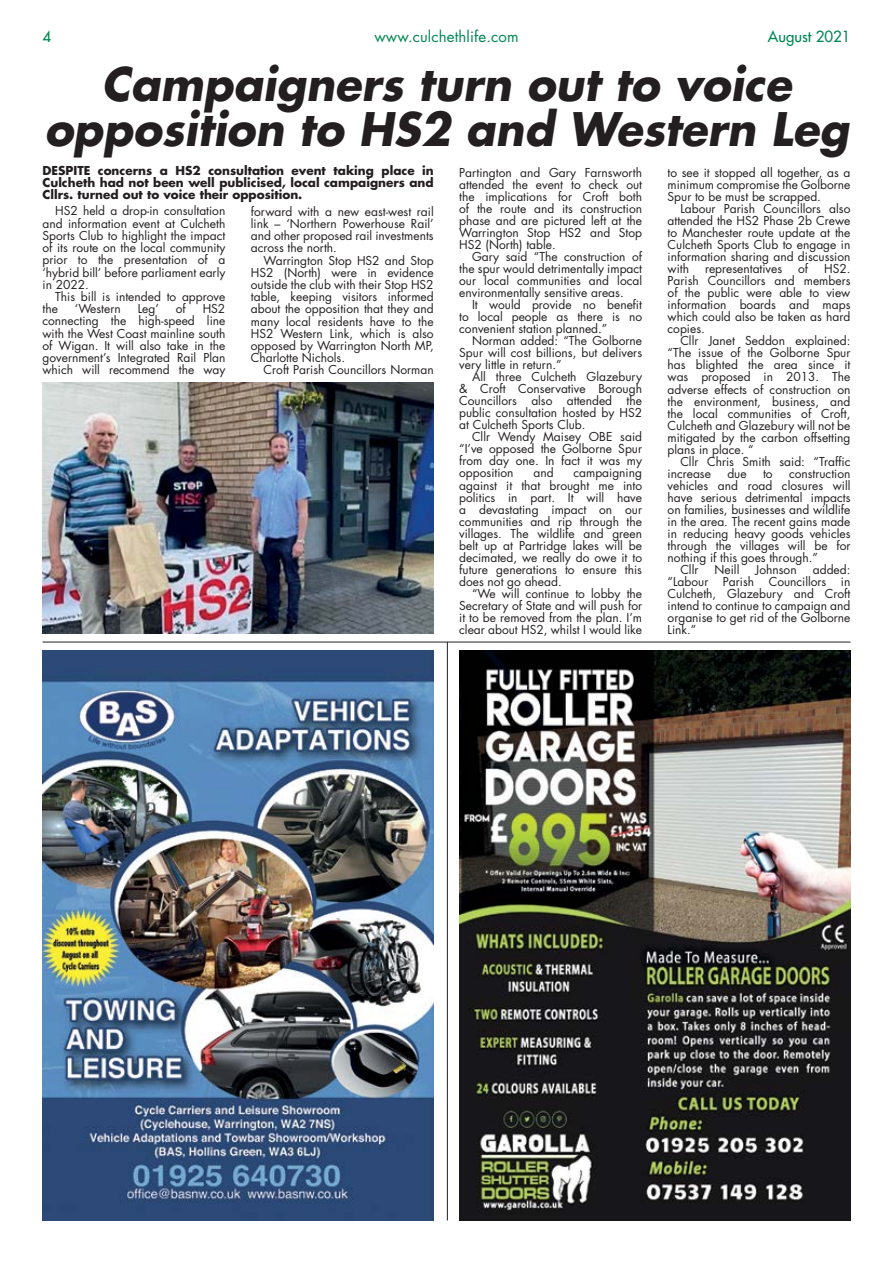
<style>
.page{position:relative;width:893px;height:1263px;background:#fff}
.page>*{position:absolute;margin:0;border:0;box-sizing:border-box;transform-origin:0 0}
.t1{font:italic 700 45px/45px "Futura Std";color:#231f20;text-align:center}
.t2{font:15px "Futura Std";letter-spacing:.01em;color:#008752}
.t3{font:500 15px "Futura Std";color:#008752}
.t4{font:12px/12px "Futura Std";color:#231f20;text-align:justify}
.t5{font:700 12px/12px "Futura Std";color:#231f20;text-align:justify}
</style>
<div class="page">
<img style="left:459px;top:651px;width:391px;height:569px">
<hr style="left:43px;top:642px;width:807px;height:1px;background:#231f20">
<hr style="left:447px;top:642px;width:1px;height:578px;background:#231f20">
<img style="left:43px;top:651px;width:391px;height:569px">
<img style="left:42px;top:382px;width:392px;height:252px">
<p class="t3" style="left:43px;top:27px;width:10px">4</p>
<p class="t2" style="left:374px;top:27px;width:146px">www.culchethlife.com</p>
<p class="t3" style="left:768px;top:27px;width:84px">August 2021</p>
<h1 class="t1" style="left:44px;top:62px;width:806px">Campaigners turn out to voice opposition to HS2 and Western Leg</h1>
<p class="t5" style="left:43px;top:165px;width:393px">DESPITE concerns a HS2 consultation event taking place in Culcheth had not been well publicised, local campaigners and Cllrs. turned out to voice their opposition.</p>
<p class="t4" style="left:43px;top:205px;width:184px;text-indent:13px">HS2 held a drop-in consultation and information event at Culcheth Sports Club to highlight the impact of its route on the local community prior to the presentation of a ‘hybrid bill’ before parliament early in 2022.</p>
<p class="t4" style="left:43px;top:291px;width:184px;text-indent:13px">This bill is intended to approve the</p>
<p class="t4" style="left:459px;top:167px;width:184px">Partington and Gary Farnsworth attended the event to check out the implications for Croft both of the route and its construction phase and are pictured left at the Warrington Stop HS2 and Stop HS2 (North) table.</p>
<p class="t4" style="left:459px;top:251px;width:184px;text-indent:13px">Gary said “The construction of the spur would detrimentally impact our local communities and local environmentally sensitive areas.</p>
<p class="t4" style="left:459px;top:299px;width:184px;text-indent:13px">It would provide no benefit to local people as there is no convenient station planned.”</p>
<p class="t4" style="left:459px;top:335px;width:184px;text-indent:13px">Norman added: “The Golborne Spur will cost billions, but delivers very little in return.”</p>
<p class="t4" style="left:459px;top:371px;width:184px;text-indent:13px">All three Culcheth Glazebury &amp; Croft Conservative Borough Councillors also attended the public consultation hosted by HS2 at Culcheth Sports Club.</p>
<p class="t4" style="left:459px;top:431px;width:184px;text-indent:13px">Cllr Wendy Maisey OBE said “I’ve opposed the Golborne Spur from day one. In fact it was my opposition</p>
<p class="t4" style="left:668px;top:167px;width:184px">to see it stopped all together, as a minimum compromise the Golborne Spur to be must be scrapped.</p>
<p class="t4" style="left:668px;top:203px;width:184px;text-indent:13px">Labour Parish Councillors also attended the HS2 Phase 2b Crewe to Manchester route update at the Culcheth Sports Club to engage in information sharing and discussion with</p>
<p class="t4" style="left:251px;top:205px;width:184px">forward with a new east-west rail link – ‘Northern Powerhouse Rail’ and other proposed rail investments across the north.</p>
<p class="t4" style="left:251px;top:254px;width:184px;text-indent:13px">Warrington Stop HS2 and Stop HS2 (North) were in evidence outside the club with their Stop HS2 table, keeping visitors informed about the opposition that they and many local residents have to the HS2 Western Link, which is also opposed by Warrington North MP, Charlotte Nichols.</p>
<p class="t4" style="left:264px;top:364px;width:172px">Croft Parish Councillors Norman</p>
<p class="t4" style="left:705px;top:263px;width:79px">representatives</p>
<p class="t4" style="left:798px;top:263px;width:12px">of</p>
<p class="t4" style="left:668px;top:263px;width:184px;text-indent:156px">HS2.<br>Parish Councillors and members of the public were able to view information boards and maps which could also be taken as hard copies.</p>
<p class="t4" style="left:668px;top:335px;width:184px;text-indent:13px">Cllr Janet Seddon explained: “The issue of the Golborne Spur has blighted the area since it was proposed in 2013. The adverse effects of construction on the environment, business, and the local communities of Croft, Culcheth and Glazebury will not be mitigated by the carbon offsetting plans in place. “</p>
<p class="t4" style="left:668px;top:455px;width:184px;text-indent:13px">Cllr Chris Smith said: “Traffic increase</p>
<p class="t4" style="left:75px;top:303px;width:47px">‘Western</p>
<p class="t4" style="left:138px;top:303px;width:23px">Leg’</p>
<p class="t4" style="left:176px;top:303px;width:12px">of</p>
<p class="t4" style="left:43px;top:303px;width:184px;text-indent:160px">HS2 connecting the high-speed line with the West Coast mainline south of Wigan. It will also take in the government’s Integrated Rail Plan which will recommend the way</p>
<p class="t4" style="left:533px;top:467px;width:22px">and</p>
<p class="t4" style="left:727px;top:467px;width:21px">due</p>
<p class="t4" style="left:763px;top:467px;width:11px">to</p>
<p class="t4" style="left:789px;top:467px;width:63px">construction</p>
<p class="t4" style="left:668px;top:479px;width:184px">vehicles and road closures will</p>
<p class="t4" style="left:668px;top:491px;width:184px">have serious detrimental impacts</p>
<p class="t4" style="left:668px;top:503px;width:184px">on families, businesses and wildlife</p>
<p class="t4" style="left:668px;top:515px;width:184px">in the area. The recent gains made</p>
<p class="t4" style="left:668px;top:527px;width:184px">in reducing heavy goods vehicles</p>
<p class="t4" style="left:668px;top:540px;width:184px">through the villages will be for</p>
<p class="t4" style="left:668px;top:552px;width:152px">nothing if this goes through.”</p>
<p class="t4" style="left:680px;top:564px;width:20px">Cllr</p>
<p class="t4" style="left:715px;top:564px;width:26px">Neill</p>
<p class="t4" style="left:756px;top:564px;width:43px">Johnson</p>
<p class="t4" style="left:459px;top:467px;width:184px;text-indent:114px">campaigning against it that brought me into politics in part. It will have a devastating impact on our communities and rip through the villages. The wildlife and green belt up at Partridge lakes will be decimated, we really do owe it to future generations to ensure this does not go ahead.</p>
<p class="t4" style="left:459px;top:587px;width:184px;text-indent:13px">“We will continue to lobby the Secretary of State and will push for it to be removed from the plan. I’m clear about HS2, whilst I would like</p>
<p class="t4" style="left:668px;top:564px;width:184px;text-indent:145px">added: “Labour Parish Councillors in Culcheth, Glazebury and Croft intend to continue to campaign and organise to get rid of the Golborne Link.”</p>
</div>
